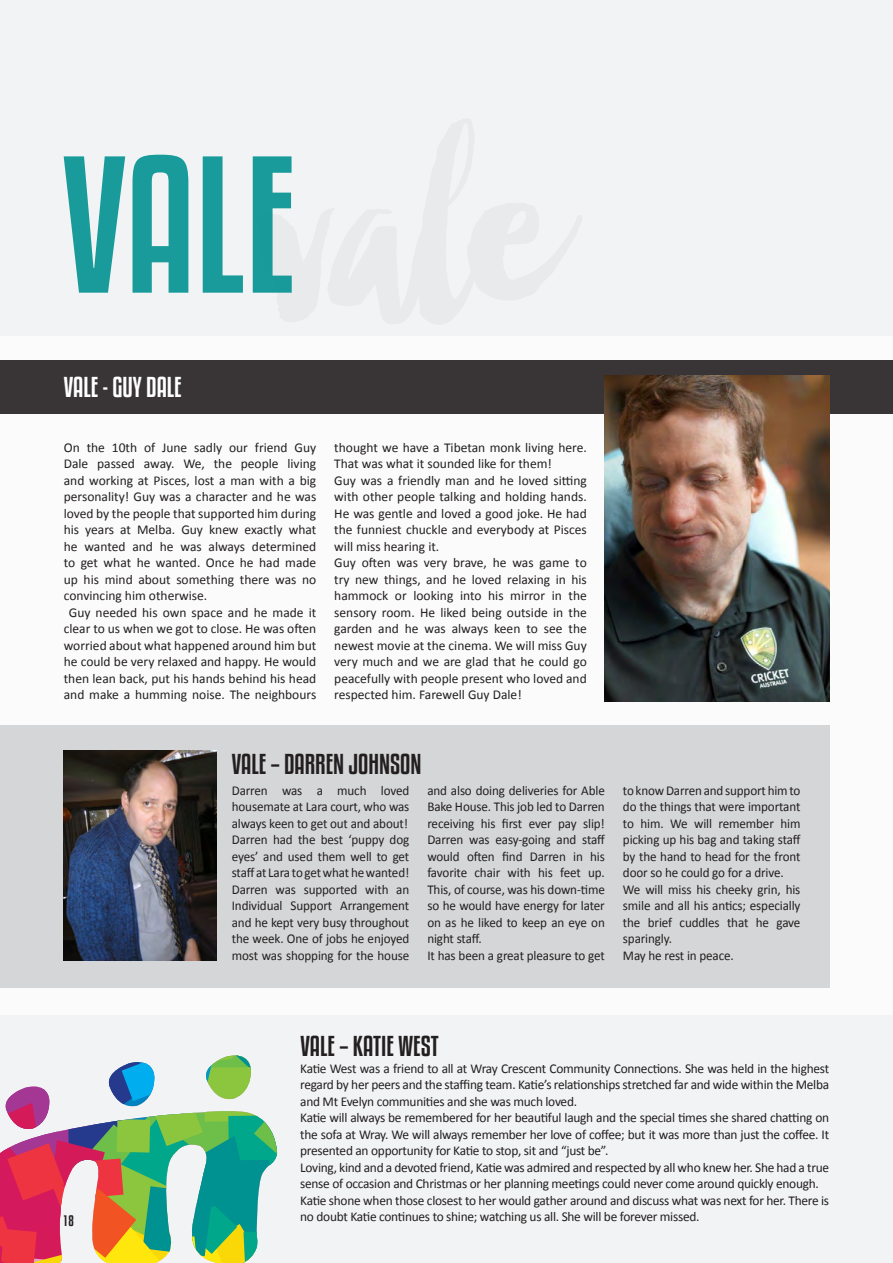
<style>
.page{position:relative;width:893px;height:1263px;background:#f2f3f4}
.page>*{position:absolute;margin:0;border:0;box-sizing:border-box;transform-origin:0 0}
.t1{font:172.5px "Kenyan Coffee Rg";color:#009290}
.t2{font:25.5px "Kenyan Coffee Rg";color:#231f20}
.t3{font:25.5px "Kenyan Coffee Rg";color:#fff}
.t4{font:13.5px/16.5px "Calibri";letter-spacing:-.01em;color:#231f20;text-align:justify}
.t5{font:13.5px "Kenyan Coffee Rg";color:#231f20}
</style>
<div class="page">
<div style="left:0;top:336px;width:893px;height:679px;background:#fff"></div>
<div style="left:0;top:360px;width:893px;height:54px;background:#393536"></div>
<img style="left:604px;top:376px;width:225px;height:325px">
<div style="left:0;top:726px;width:829px;height:262px;background:#d1d2d4"></div>
<svg style="left:0;top:1055px;width:278px;height:208px"></svg>
<img style="left:64px;top:751px;width:153px;height:209px">
<h1 class="t1" style="left:62px;top:121px;width:235px">VALE</h1>
<p class="t3" style="left:64px;top:371px;width:120px">VALE - GUY DALE</p>
<p class="t4" style="left:64px;top:439px;width:254px">On the 10th of June sadly our friend Guy Dale passed away. We, the people living and working at Pisces, lost a man with a big personality! Guy was a character and he was loved by the people that supported him during his years at Melba. Guy knew exactly what he wanted and he was always determined to get what he wanted. Once he had made up his mind about something there was no convincing him otherwise.</p>
<p class="t4" style="left:64px;top:604px;width:254px;text-align:center">Guy needed his own space and he made it clear to us when we got to close. He was often worried about what happened around him but he could be very relaxed and happy. He would then lean back, put his hands behind his head and make a humming noise. The neighbours</p>
<p class="t4" style="left:334px;top:439px;width:254px">thought we have a Tibetan monk living here.<br>That was what it sounded like for them!</p>
<p class="t4" style="left:334px;top:472px;width:254px">Guy was a friendly man and he loved sitting with other people talking and holding hands.<br>He was gentle and loved a good joke. He had the funniest chuckle and everybody at Pisces will miss hearing it.</p>
<p class="t4" style="left:334px;top:555px;width:254px">Guy often was very brave, he was game to try new things, and he loved relaxing in his hammock or looking into his mirror in the sensory room. He liked being outside in the garden and he was always keen to see the newest movie at the cinema. We will miss Guy very much and we are glad that he could go peacefully with people present who loved and respected him. Farewell Guy Dale!</p>
<p class="t2" style="left:232px;top:749px;width:191px">VALE – DARREN JOHNSON</p>
<p class="t4" style="left:232px;top:782px;width:179px">Darren was a much loved housemate at Lara court, who was always keen to get out and about!</p>
<p class="t4" style="left:232px;top:831px;width:179px">Darren had the best ‘puppy dog eyes’ and used them well to get staffat Lara togetwhathewanted!<br>Darren was supported with an Individual Support Arrangement and he kept very busy throughout the week. One of jobs he enjoyed most was shopping for the house</p>
<p class="t4" style="left:427px;top:782px;width:179px">and also doing deliveries for Able Bake House. This job led to Darren receiving his first ever pay slip!<br>Darren was easy-going and staff would often find Darren in his favorite chair with his feet up.<br>This, of course, was his down-time so he would have energy for later on as he liked to keep an eye on night staff.</p>
<p class="t4" style="left:427px;top:947px;width:179px">It has been a great pleasure to get</p>
<p class="t4" style="left:623px;top:782px;width:179px">to know Darren and support him to do the things that were important to him. We will remember him picking up his bag and taking staff by the hand to head for the front door so he could go for a drive.</p>
<p class="t4" style="left:623px;top:881px;width:179px">We will miss his cheeky grin, his smile and all his antics; especially the brief cuddles that he gave sparingly.</p>
<p class="t4" style="left:623px;top:947px;width:112px">May he rest in peace.</p>
<p class="t2" style="left:300px;top:1031px;width:140px">VALE – KATIE WEST</p>
<p class="t5" style="left:64px;top:1212px;width:12px">18</p>
<p class="t4" style="left:300px;top:1060px;width:530px">Katie West was a friend to all at Wray Crescent Community Connections. She was held in the highest regard by her peers and the staffing team. Katie’s relationships stretched far and wide within the Melba and Mt Evelyn communities and she was much loved.</p>
<p class="t4" style="left:300px;top:1109px;width:530px">Katie will always be remembered for her beautiful laugh and the special times she shared chatting on the sofa at Wray. We will always remember her love of coffee; but it was more than just the coffee. It presented an opportunity for Katie to stop, sit and “just be”.</p>
<p class="t4" style="left:300px;top:1159px;width:530px">Loving, kind and a devoted friend, Katie was admired and respected by all who knew her. She had a true sense of occasion and Christmas or her planning meetings could never come around quickly enough.</p>
<p class="t4" style="left:300px;top:1192px;width:530px">Katie shone when those closest to her would gather around and discuss what was next for her. There is no doubt Katie continues to shine; watching us all. She will be forever missed.</p>
</div>
